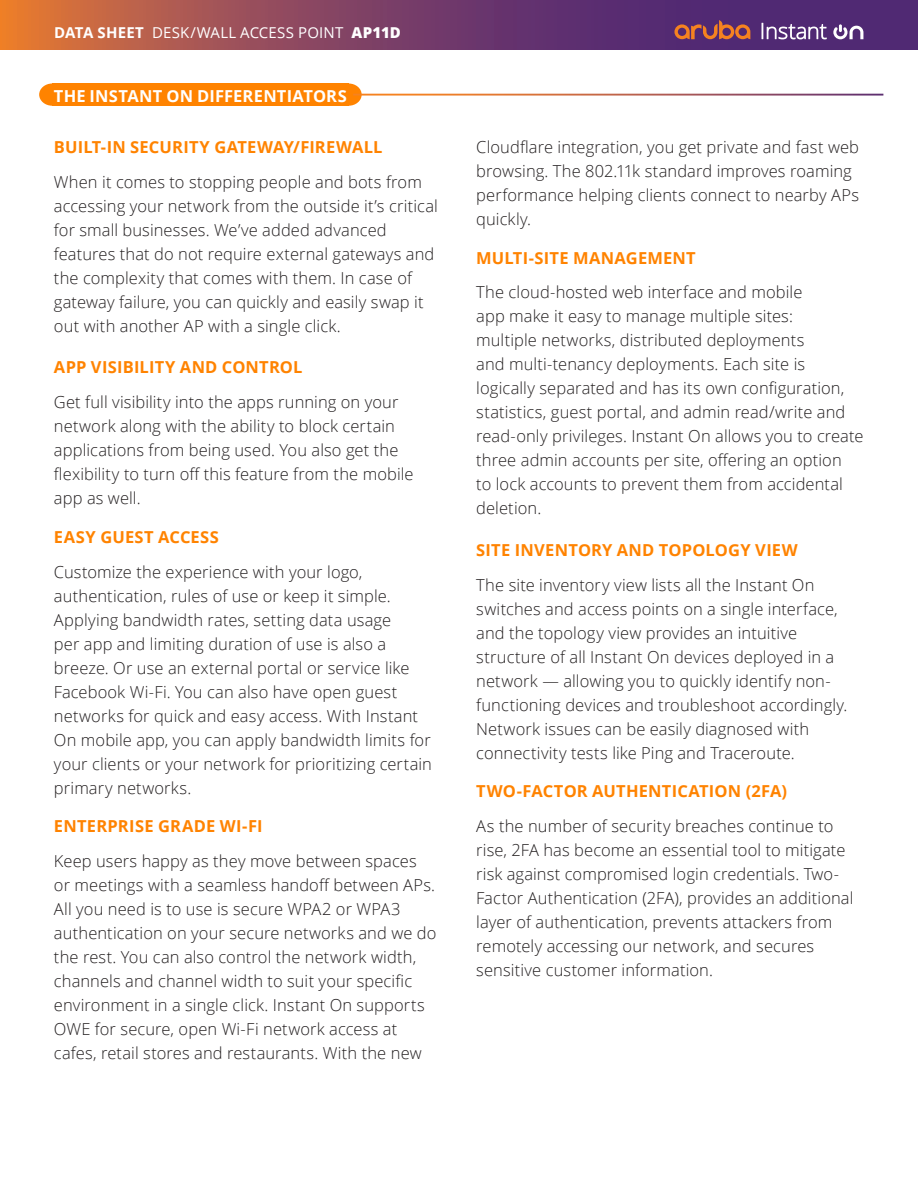
<style>
.page{position:relative;width:918px;height:1188px;background:#fff}
.page>*{position:absolute;margin:0;border:0;box-sizing:border-box;transform-origin:0 0}
.t1{font:300 16.5px/24px "Open Sans";letter-spacing:.005em;color:#231f20}
.t2{font:700 16.5px "Open Sans";letter-spacing:.015em;color:#ff8300}
.t3{font:700 16.5px "Open Sans";letter-spacing:.015em;color:#fff}
.t4{font:15px "Open Sans";letter-spacing:.01em;color:#fff}
.t5{font:700 15px "Open Sans";letter-spacing:.02em;color:#fff}
.s1{font-weight:700}
.s2{font-weight:800}
</style>
<div class="page">
<svg style="left:0;top:0;width:918px;height:49px;background:#804261"></svg>
<svg style="left:674px;top:20px;width:76px;height:19px"></svg>
<svg style="left:833px;top:24px;width:30px;height:15px"></svg>
<svg style="left:762px;top:23px;width:65px;height:16px"></svg>
<div style="left:335px;top:83px;width:27px;height:23px;background:#ff8300;border-radius:50%"></div>
<div style="left:39px;top:83px;width:26px;height:23px;background:#ff8300;border-radius:50%"></div>
<div style="left:52px;top:83px;width:297px;height:23px;background:#ff8300"></div>
<hr style="left:353px;top:94px;width:530px;height:2px;background:#fff">
<p class="t4" style="left:54px;top:23px;width:348px"><span class="s1">DATA SHEET</span> DESK/WALL ACCESS POINT <span class="s2">AP11D</span></p>
<p class="t5" style="left:33px;top:84px;width:271px">THE INSTANT ON DIFFERENTIATORS</p>
<p class="t3" style="left:54px;top:84px;width:294px">THE INSTANT ON DIFFERENTIATORS</p>
<p class="t2" style="left:54px;top:135px;width:330px">BUILT-IN SECURITY GATEWAY/FIREWALL</p>
<p class="t1" style="left:54px;top:169px;width:385px">When it comes to stopping people and bots from accessing your network from the outside it’s critical for small businesses. We’ve added advanced features that do not require external gateways and the complexity that comes with them. In case of gateway failure, you can quickly and easily swap it out with another AP with a single click.</p>
<p class="t2" style="left:54px;top:356px;width:250px">APP VISIBILITY AND CONTROL</p>
<p class="t1" style="left:54px;top:390px;width:361px">Get full visibility into the apps running on your network along with the ability to block certain applications from being used. You also get the flexibility to turn off this feature from the mobile app as well.</p>
<p class="t2" style="left:54px;top:525px;width:166px">EASY GUEST ACCESS</p>
<p class="t1" style="left:54px;top:559px;width:380px">Customize the experience with your logo, authentication, rules of use or keep it simple.<br>Applying bandwidth rates, setting data usage<br>per app and limiting duration of use is also a breeze. Or use an external portal or service like Facebook Wi-Fi. You can also have open guest networks for quick and easy access. With Instant On mobile app, you can apply bandwidth limits for your clients or your network for prioritizing certain primary networks.</p>
<p class="t2" style="left:54px;top:814px;width:210px">ENTERPRISE GRADE WI-FI</p>
<p class="t1" style="left:54px;top:848px;width:384px">Keep users happy as they move between spaces or meetings with a seamless handoff between APs.<br>All you need is to use is secure WPA2 or WPA3 authentication on your secure networks and we do the rest. You can also control the network width, channels and channel width to suit your specific environment in a single click. Instant On supports OWE for secure, open Wi-Fi network access at cafes, retail stores and restaurants. With the new</p>
<p class="t1" style="left:476px;top:135px;width:384px">Cloudflare integration, you get private and fast web browsing. The 802.11k standard improves roaming performance helping clients connect to nearby APs quickly.</p>
<p class="t2" style="left:476px;top:246px;width:221px">MULTI-SITE MANAGEMENT</p>
<p class="t1" style="left:476px;top:280px;width:389px">The cloud-hosted web interface and mobile<br>app make it easy to manage multiple sites:<br>multiple networks, distributed deployments<br>and multi-tenancy deployments. Each site is logically separated and has its own configuration, statistics, guest portal, and admin read/write and read-only privileges. Instant On allows you to create three admin accounts per site, offering an option<br>to lock accounts to prevent them from accidental deletion.</p>
<p class="t2" style="left:476px;top:538px;width:323px">SITE INVENTORY AND TOPOLOGY VIEW</p>
<p class="t1" style="left:476px;top:572px;width:373px">The site inventory view lists all the Instant On switches and access points on a single interface, and the topology view provides an intuitive structure of all Instant On devices deployed in a network — allowing you to quickly identify non&shy;functioning devices and troubleshoot accordingly.<br>Network issues can be easily diagnosed with connectivity tests like Ping and Traceroute.</p>
<p class="t2" style="left:476px;top:780px;width:312px">TWO-FACTOR AUTHENTICATION (2FA)</p>
<p class="t1" style="left:476px;top:814px;width:379px">As the number of security breaches continue to rise, 2FA has become an essential tool to mitigate risk against compromised login credentials. Two-Factor Authentication (2FA), provides an additional layer of authentication, prevents attackers from remotely accessing our network, and secures sensitive customer information.</p>
</div>
